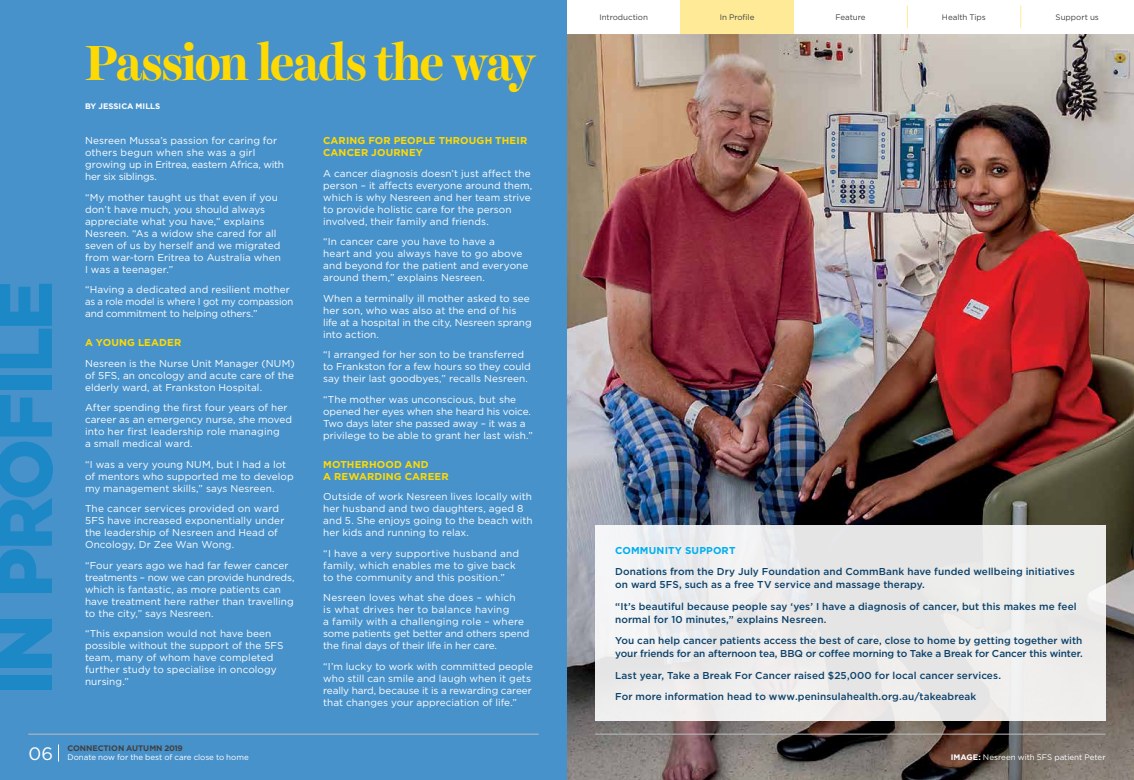
<style>
.page{position:relative;width:1134px;height:780px;background:#fff}
.page>*{position:absolute;margin:0;border:0;box-sizing:border-box;transform-origin:0 0}
.t1{font:900 78px "Gotham";letter-spacing:-.035em;color:#1d88c6;scale:.95 1}
.t2{font:700 50px "Harriet Display";letter-spacing:-.04em;color:#ffda02;scale:.96 1}
.t3{font:18px "Gotham";color:#fff}
.t4{font:10px/12px "Gotham";letter-spacing:.005em;color:#fff}
.t5{font:500 10px/13px "Gotham";letter-spacing:.005em;color:#0c426a}
.t6{font:10px/12px "Gotham";letter-spacing:-.015em;color:#fff}
.t7{font:700 10px/12px "Gotham";letter-spacing:.015em;color:#ffda02}
.t8{font:700 10px "Gotham";letter-spacing:.015em;color:#00aeef}
.t9{font:8px "Gotham";letter-spacing:-.005em;color:#fff}
.t10{font:8px "Gotham";letter-spacing:-.005em;color:#414042}
.t11{font:700 8px "Gotham";letter-spacing:-.01em;color:#414042}
.t12{font:700 8px "Gotham";color:#fff}
.s1{font-weight:700}
</style>
<div class="page">
<div style="left:0;top:0;width:567px;height:780px;background:#4892cb"></div>
<div style="left:680px;top:0;width:114px;height:34px;background:#ffea97"></div>
<svg style="left:907px;top:6px;width:1px;height:22px"></svg>
<svg style="left:1020px;top:6px;width:1px;height:22px"></svg>
<hr style="left:28px;top:733px;width:511px;height:1px;background:#bcbec0">
<img style="left:567px;top:34px;width:567px;height:746px">
<hr style="left:595px;top:733px;width:511px;height:1px;background:#bcbec0">
<svg style="left:58px;top:744px;width:1px;height:17px"></svg>
<div style="left:595px;top:524px;width:511px;height:196px;background:#ececeb"></div>
<h2 class="t2" style="left:85px;top:28px;width:471px">Passion leads the way</h2>
<h1 class="t1" style="left:-29px;top:694px;width:437px;rotate:-90deg">IN PROFILE</h1>
<p class="t12" style="left:85px;top:101px;width:77px">BY JESSICA MILLS</p>
<p class="t4" style="left:85px;top:134px;width:201px">Nesreen Mussa’s passion for caring for others begun when she was a girl growing up in Eritrea, eastern Africa, with her six siblings.</p>
<p class="t4" style="left:85px;top:191px;width:197px">“My mother taught us that even if you don’t have much, you should always appreciate what you have,” explains Nesreen. “As a widow she cared for all seven of us by herself and we migrated from war-torn Eritrea to Australia when I was a teenager.”</p>
<p class="t6" style="left:85px;top:283px;width:210px">“Having a dedicated and resilient mother as a role model is where I got my compassion and commitment to helping others.”</p>
<p class="t7" style="left:85px;top:336px;width:98px">A YOUNG LEADER</p>
<p class="t4" style="left:85px;top:357px;width:211px;text-align:justify">Nesreen is the Nurse Unit Manager (NUM) of 5FS, an oncology and acute care of the elderly ward, at Frankston Hospital.</p>
<p class="t4" style="left:85px;top:401px;width:208px">After spending the first four years of her career as an emergency nurse, she moved into her first leadership role managing<br>a small medical ward.</p>
<p class="t4" style="left:85px;top:458px;width:210px">“I was a very young NUM, but I had a lot of mentors who supported me to develop my management skills,” says Nesreen.</p>
<p class="t4" style="left:85px;top:502px;width:201px">The cancer services provided on ward 5FS have increased exponentially under the leadership of Nesreen and Head of Oncology, Dr Zee Wan Wong.</p>
<p class="t4" style="left:85px;top:559px;width:211px">“Four years ago we had far fewer cancer treatments – now we can provide hundreds, which is fantastic, as more patients can have treatment here rather than travelling to the city,” says Nesreen.</p>
<p class="t4" style="left:85px;top:627px;width:200px">“This expansion would not have been possible without the support of the 5FS team, many of whom have completed further study to specialise in oncology nursing.”</p>
<p class="t11" style="left:67px;top:743px;width:117px">CONNECTION AUTUMN 2019</p>
<h3 class="t3" style="left:28px;top:742px;width:26px">06</h3>
<p class="t9" style="left:67px;top:752px;width:183px">Donate now for the best of care close to home</p>
<p class="t7" style="left:323px;top:134px;width:206px">CARING FOR PEOPLE THROUGH THEIR<br>CANCER JOURNEY</p>
<p class="t4" style="left:323px;top:167px;width:211px">A cancer diagnosis doesn’t just affect the person – it affects everyone around them, which is why Nesreen and her team strive to provide holistic care for the person involved, their family and friends.</p>
<p class="t4" style="left:323px;top:235px;width:207px">“In cancer care you have to have a<br>heart and you always have to go above and beyond for the patient and everyone around them,” explains Nesreen.</p>
<p class="t4" style="left:323px;top:292px;width:210px">When a terminally ill mother asked to see her son, who was also at the end of his life at a hospital in the city, Nesreen sprang into action.</p>
<p class="t4" style="left:323px;top:348px;width:209px">“I arranged for her son to be transferred to Frankston for a few hours so they could say their last goodbyes,” recalls Nesreen.</p>
<p class="t4" style="left:323px;top:393px;width:211px">“The mother was unconscious, but she opened her eyes when she heard his voice.<br>Two days later she passed away – it was a privilege to be able to grant her last wish.”</p>
<p class="t7" style="left:323px;top:458px;width:127px">MOTHERHOOD AND<br>A REWARDING CAREER</p>
<p class="t4" style="left:323px;top:490px;width:211px">Outside of work Nesreen lives locally with her husband and two daughters, aged 8 and 5. She enjoys going to the beach with her kids and running to relax.</p>
<p class="t4" style="left:323px;top:547px;width:197px">“I have a very supportive husband and family, which enables me to give back to the community and this position.”</p>
<p class="t4" style="left:323px;top:591px;width:208px">Nesreen loves what she does – which<br>is what drives her to balance having<br>a family with a challenging role – where some patients get better and others spend the final days of their life in her care.</p>
<p class="t4" style="left:323px;top:660px;width:211px">“I’m lucky to work with committed people who still can smile and laugh when it gets really hard, because it is a rewarding career that changes your appreciation of life.”</p>
<p class="t10" style="left:599px;top:12px;width:50px">Introduction</p>
<p class="t10" style="left:720px;top:12px;width:36px">In Profile</p>
<p class="t10" style="left:835px;top:12px;width:32px">Feature</p>
<p class="t10" style="left:942px;top:12px;width:45px">Health Tips</p>
<p class="t10" style="left:1056px;top:12px;width:45px">Support us</p>
<p class="t8" style="left:615px;top:543px;width:122px">COMMUNITY SUPPORT</p>
<p class="t5" style="left:615px;top:565px;width:461px">Donations from the Dry July Foundation and CommBank have funded wellbeing initiatives on ward 5FS, such as a free TV service and massage therapy.</p>
<p class="t5" style="left:615px;top:599px;width:463px">“It’s beautiful because people say ‘yes’ I have a diagnosis of cancer, but this makes me feel normal for 10 minutes,” explains Nesreen.</p>
<p class="t5" style="left:615px;top:634px;width:469px">You can help cancer patients access the best of care, close to home by getting together with your friends for an afternoon tea, BBQ or coffee morning to Take a Break for Cancer this winter.</p>
<p class="t5" style="left:615px;top:664px;width:387px;line-height:21.5px">Last year, Take a Break For Cancer raised $25,000 for local cancer services.<br>For more information head to www.peninsulahealth.org.au/takeabreak</p>
<p class="t9" style="left:951px;top:752px;width:156px"><span class="s1">IMAGE:</span> Nesreen with 5FS patient Peter</p>
</div>
